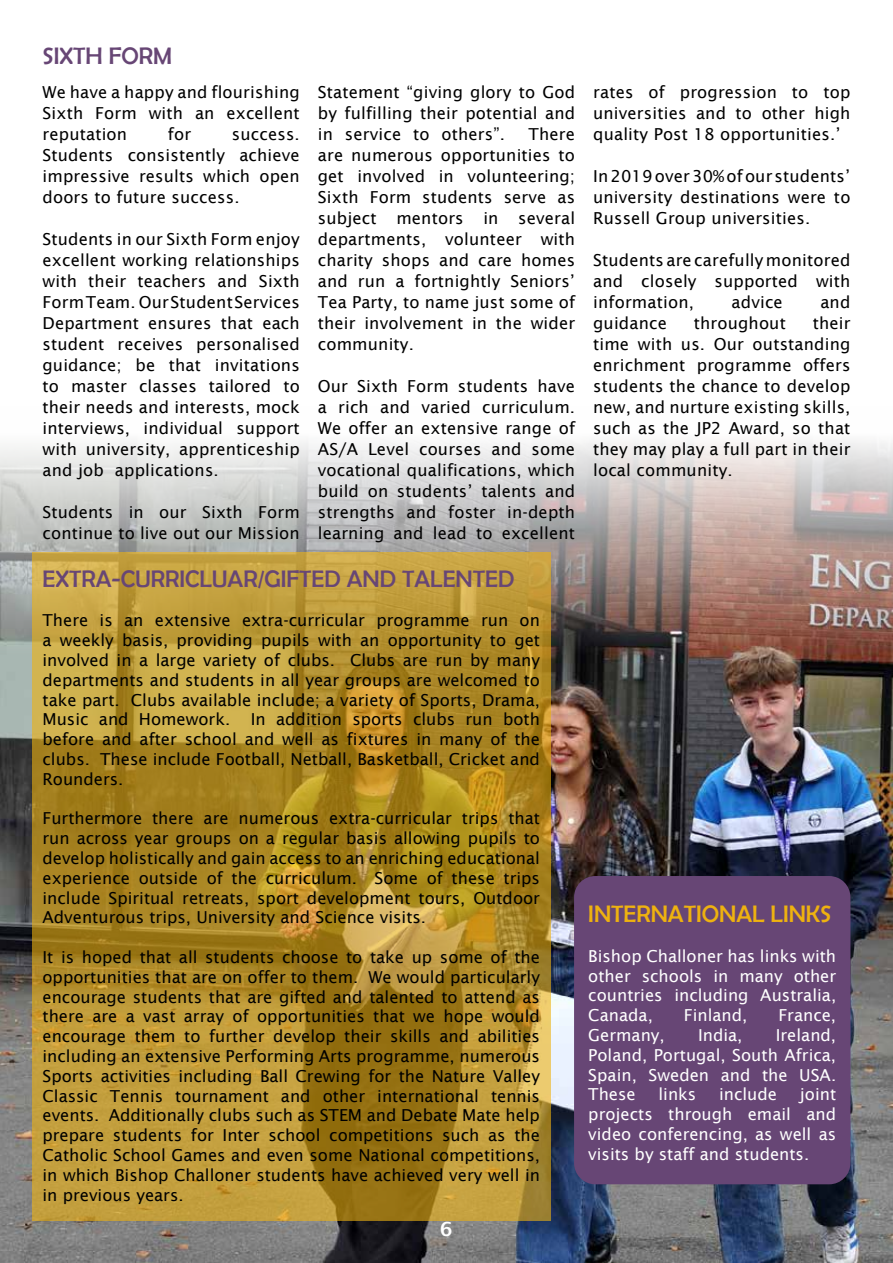
<style>
.page{position:relative;width:893px;height:1263px;background:#fff}
.page>*{position:absolute;margin:0;border:0;box-sizing:border-box;transform-origin:0 0}
.t1{font:24px "Berlin Sans FB";color:#674675}
.t2{font:24px "Berlin Sans FB";color:#eeb210}
.t3{font:600 19.5px "Lucida Sans";color:#fff}
.t4{font:16.5px/21px "Lucida Sans";letter-spacing:.01em;color:#000;text-align:justify}
.t5{font:16.5px/19.8px "Lucida Sans";color:#fff;text-align:justify}
</style>
<div class="page">
<img style="left:0;top:441px;width:893px;height:822px">
<div style="left:574px;top:876px;width:276px;height:308px;background:#674675;border-radius:21px"></div>
<svg style="left:32px;top:552px;width:519px;height:668px;background:#b4902e"></svg>
<h1 class="t1" style="left:43px;top:43px;width:131px">SIXTH FORM</h1>
<p class="t4" style="left:43px;top:81px;width:259px">We have a happy and flourishing Sixth Form with an excellent reputation</p>
<p class="t4" style="left:168px;top:123px;width:25px">for</p>
<p class="t4" style="left:43px;top:123px;width:259px;text-indent:189px">success.<br>Students consistently achieve impressive results which open doors to future success.</p>
<p class="t4" style="left:43px;top:228px;width:259px">Students in our Sixth Form enjoy excellent working relationships with their teachers and Sixth Form Team. Our Student Services Department ensures that each student receives personalised guidance; be that invitations to master classes tailored to their needs and interests, mock interviews, individual support with university, apprenticeship and job applications.</p>
<p class="t4" style="left:43px;top:501px;width:259px">Students in our Sixth Form continue to live out our Mission</p>
<p class="t4" style="left:318px;top:81px;width:259px">Statement “giving glory to God by fulfilling their potential and in service to others”.</p>
<p class="t4" style="left:318px;top:123px;width:259px;text-indent:211px">There are numerous opportunities to get involved in volunteering; Sixth Form students serve as subject mentors in several departments, volunteer with charity shops and care homes and run a fortnightly Seniors’ Tea Party, to name just some of their involvement in the wider community.</p>
<p class="t4" style="left:318px;top:375px;width:259px">Our Sixth Form students have a rich and varied curriculum.<br>We offer an extensive range of AS/A Level courses and some vocational qualifications, which build on students’ talents and strengths and foster in-depth learning and lead to excellent</p>
<h1 class="t1" style="left:43px;top:565px;width:473px">EXTRA-CURRICLUAR/GIFTED AND TALENTED</h1>
<p class="t4" style="left:43px;top:611px;width:499px;line-height:19.8px">There is an extensive extra-curricular programme run on a weekly basis, providing pupils with an opportunity to get involved in a large variety of clubs. Clubs are run by many departments and students in all year groups are welcomed to take part. Clubs available include; a variety of Sports, Drama, Music and Homework. In addition sports clubs run both before and after school and well as fixtures in many of the clubs. These include Football, Netball, Basketball, Cricket and Rounders.</p>
<p class="t4" style="left:43px;top:809px;width:499px;line-height:19.8px">Furthermore there are numerous extra-curricular trips that run across year groups on a regular basis allowing pupils to develop holistically and gain access to an enriching educational experience outside of the curriculum. Some of these trips include Spiritual retreats, sport development tours, Outdoor Adventurous trips, University and Science visits.</p>
<p class="t4" style="left:43px;top:947px;width:499px;line-height:19.8px">It is hoped that all students choose to take up some of the opportunities that are on offer to them. We would particularly encourage students that are gifted and talented to attend as there are a vast array of opportunities that we hope would encourage them to further develop their skills and abilities including an extensive Performing Arts programme, numerous Sports activities including Ball Crewing for the Nature Valley Classic Tennis tournament and other international tennis events. Additionally clubs such as STEM and Debate Mate help prepare students for Inter school competitions such as the Catholic School Games and even some National competitions, in which Bishop Challoner students have achieved very well in in previous years.</p>
<p class="t3" style="left:440px;top:1217px;width:14px">6</p>
<p class="t4" style="left:593px;top:81px;width:259px">rates of progression to top universities and to other high quality Post 18 opportunities.’</p>
<p class="t4" style="left:593px;top:165px;width:259px">In 2019 over 30% of our students’ university destinations were to Russell Group universities.</p>
<p class="t4" style="left:593px;top:249px;width:259px">Students are carefully monitored and closely supported with information,</p>
<p class="t4" style="left:731px;top:292px;width:53px">advice</p>
<p class="t4" style="left:820px;top:292px;width:32px">and</p>
<p class="t4" style="left:593px;top:313px;width:259px;text-indent:219px">their time with us. Our outstanding enrichment programme offers students the chance to develop new, and nurture existing skills, such as the JP2 Award, so that they may play a full part in their local community.</p>
<p class="t4" style="left:593px;top:313px;width:75px">guidance</p>
<p class="t4" style="left:694px;top:313px;width:94px">throughout</p>
<h1 class="t2" style="left:588px;top:900px;width:245px">INTERNATIONAL LINKS</h1>
<p class="t5" style="left:588px;top:946px;width:249px">Bishop Challoner has links with other schools in many other countries including Australia, Canada,</p>
<p class="t5" style="left:684px;top:1005px;width:65px">Finland,</p>
<p class="t5" style="left:778px;top:1005px;width:59px">France,</p>
<p class="t5" style="left:588px;top:1025px;width:249px;text-indent:187px">Ireland, Poland, Portugal, South Africa, Spain, Sweden and the USA.<br>These</p>
<p class="t5" style="left:588px;top:1025px;width:78px">Germany,</p>
<p class="t5" style="left:698px;top:1025px;width:46px">India,</p>
<p class="t5" style="left:658px;top:1084px;width:39px">links</p>
<p class="t5" style="left:719px;top:1084px;width:60px">include</p>
<p class="t5" style="left:588px;top:1084px;width:249px;text-indent:212px">joint projects through email and video conferencing, as well as visits by staff and students.</p>
</div>
